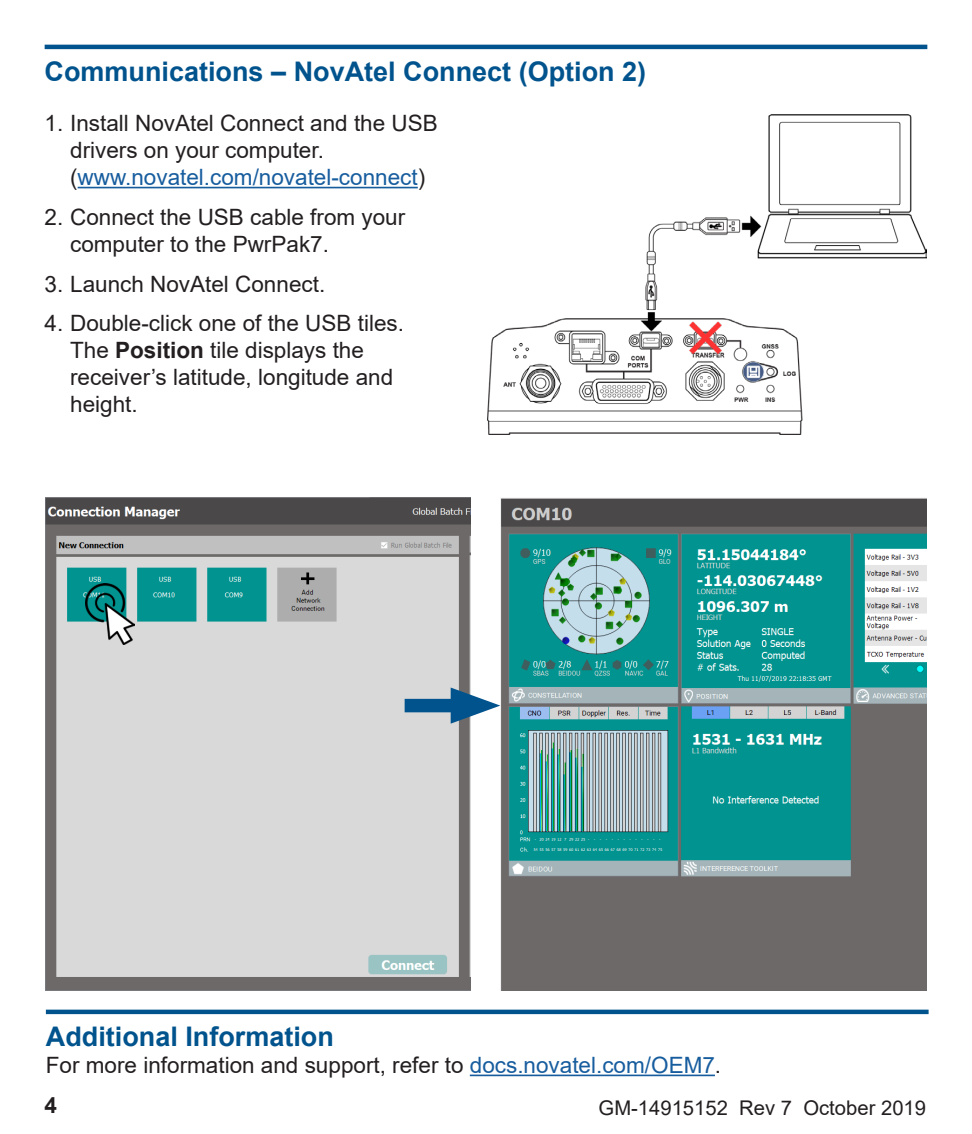
<style>
.page{position:relative;width:972px;height:1134px;background:#fff}
.page>*{position:absolute;margin:0;border:0;box-sizing:border-box;transform-origin:0 0}
.Heading{font:700 27px "Arial";color:#00538d}
.t1{font:22.5px/27px "Arial";color:#231f20}
.t2{font:700 22.5px "Arial";color:#231f20}
.DocumentNumber{font:20.25px "Arial";color:#231f20}
.s1{color:#175d9e}
.s2{font-weight:700}
</style>
<div class="page">
<hr style="left:45px;top:45px;width:882px;height:4px;background:#00538d">
<hr style="left:78px;top:187px;width:340px;height:1px;background:#175d9e">
<img style="left:487px;top:115px;width:440px;height:320px">
<img style="left:45px;top:498px;width:426px;height:493px">
<img style="left:500px;top:498px;width:426px;height:493px">
<hr style="left:46px;top:1010px;width:883px;height:4px;background:#00538d">
<hr style="left:470px;top:1075px;width:245px;height:1px;background:#175d9e">
<img style="left:86px;top:583px;width:48px;height:62px">
<div style="left:405px;top:699px;width:67px;height:13px;background:#00538d"></div>
<svg style="left:451px;top:688px;width:49px;height:36px"></svg>
<p class="Heading" style="left:45px;top:53px;width:603px">Communications – NovAtel Connect (Option 2)</p>
<p class="t1" style="left:70px;top:110px;width:369px;text-indent:-26px">1. Install NovAtel Connect and the USB drivers on your computer. (<span class="s1">www.novatel.com/novatel-connect</span>)</p>
<p class="t1" style="left:70px;top:203px;width:337px;text-indent:-26px">2. Connect the USB cable from your computer to the PwrPak7.</p>
<p class="t1" style="left:45px;top:270px;width:282px">3. Launch NovAtel Connect.</p>
<p class="t1" style="left:70px;top:310px;width:335px;text-indent:-26px">4. Double-click one of the USB tiles.<br>The <span class="s2">Position</span> tile displays the receiver’s latitude, longitude and height.</p>
<p class="Heading" style="left:46px;top:1018px;width:290px">Additional Information</p>
<p class="t1" style="left:46px;top:1051px;width:677px">For more information and support, refer to <span class="s1">docs.novatel.com/OEM7</span>.</p>
<p class="DocumentNumber" style="left:599px;top:1094px;width:329px">GM-14915152 Rev 7 October 2019</p>
<p class="t2" style="left:45px;top:1090px;width:14px">4</p>
</div>
